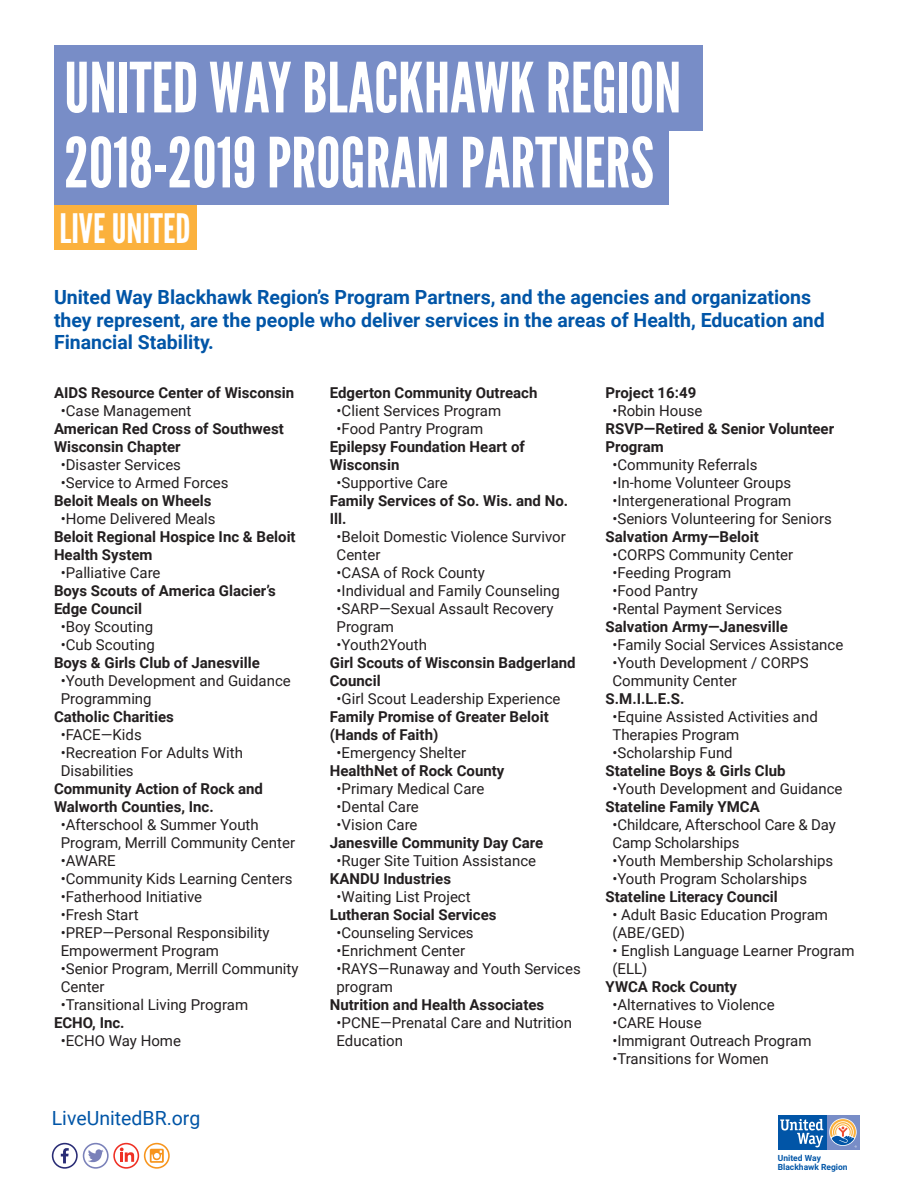
<style>
.page{position:relative;width:918px;height:1188px;background:#fff}
.page>*{position:absolute;margin:0;border:0;box-sizing:border-box;transform-origin:0 0}
.t1{font:69px "League Gothic";color:#fff}
.t2{font:40.5px "League Gothic";color:#fff}
.t3{font:700 19.5px/22.5px "Roboto";color:#0155a7}
.t4{font:19.5px "Roboto";color:#0155a7}
.t5{font:15px/18px "Roboto";color:#231f20}
.t6{font:700 15px/18px "Roboto";color:#231f20}
.t7{font:700 8.55px/8.6px "Roboto";color:#0155a7}
</style>
<div class="page">
<svg style="left:778px;top:1115px;width:82px;height:35px"></svg>
<svg style="left:52px;top:1143px;width:118px;height:26px"></svg>
<div style="left:54px;top:197px;width:143px;height:53px;background:#fbb13d"></div>
<div style="left:54px;top:45px;width:648px;height:86px;background:#788dc7"></div>
<div style="left:54px;top:125px;width:615px;height:80px;background:#788dc7"></div>
<p class="t1" style="left:64px;top:47px;width:619px">UNITED WAY BLACKHAWK REGION</p>
<p class="t1" style="left:64px;top:122px;width:591px">2018-2019 PROGRAM PARTNERS</p>
<p class="t2" style="left:59px;top:204px;width:133px">LIVE UNITED</p>
<p class="t3" style="left:54px;top:285px;width:772px">United Way Blackhawk Region’s Program Partners, and the agencies and organizations they represent, are the people who deliver services in the areas of Health, Education and<br>Financial Stability.</p>
<p class="t6" style="left:54px;top:383px;width:242px">AIDS Resource Center of Wisconsin</p>
<p class="t5" style="left:61px;top:401px;width:132px">•Case Management</p>
<p class="t6" style="left:54px;top:419px;width:231px">American Red Cross of Southwest<br>Wisconsin Chapter</p>
<p class="t5" style="left:61px;top:455px;width:122px">•Disaster Services</p>
<p class="t5" style="left:61px;top:473px;width:169px">•Service to Armed Forces</p>
<p class="t6" style="left:54px;top:491px;width:159px">Beloit Meals on Wheels</p>
<p class="t5" style="left:61px;top:509px;width:156px">•Home Delivered Meals</p>
<p class="t6" style="left:54px;top:527px;width:243px">Beloit Regional Hospice Inc &amp; Beloit<br>Health System</p>
<p class="t5" style="left:61px;top:563px;width:101px">•Palliative Care</p>
<p class="t6" style="left:54px;top:581px;width:224px">Boys Scouts of America Glacier’s<br>Edge Council</p>
<p class="t5" style="left:61px;top:617px;width:94px">•Boy Scouting</p>
<p class="t5" style="left:61px;top:635px;width:96px">•Cub Scouting</p>
<p class="t6" style="left:54px;top:653px;width:207px">Boys &amp; Girls Club of Janesville</p>
<p class="t5" style="left:61px;top:671px;width:232px">•Youth Development and Guidance<br>Programming</p>
<p class="t6" style="left:54px;top:707px;width:121px">Catholic Charities</p>
<p class="t5" style="left:61px;top:725px;width:83px">•FACE—Kids</p>
<p class="t5" style="left:61px;top:743px;width:184px">•Recreation For Adults With<br>Disabilities</p>
<p class="t6" style="left:54px;top:779px;width:211px">Community Action of Rock and<br>Walworth Counties, Inc.</p>
<p class="t5" style="left:61px;top:815px;width:236px">•Afterschool &amp; Summer Youth<br>Program, Merrill Community Center</p>
<p class="t5" style="left:61px;top:851px;width:56px">•AWARE</p>
<p class="t5" style="left:61px;top:869px;width:233px">•Community Kids Learning Centers</p>
<p class="t5" style="left:61px;top:887px;width:143px">•Fatherhood Initiative</p>
<p class="t5" style="left:61px;top:905px;width:80px">•Fresh Start</p>
<p class="t5" style="left:61px;top:923px;width:210px">•PREP—Personal Responsibility<br>Empowerment Program</p>
<p class="t5" style="left:61px;top:959px;width:239px">•Senior Program, Merrill Community<br>Center</p>
<p class="t5" style="left:61px;top:995px;width:189px">•Transitional Living Program</p>
<p class="t6" style="left:54px;top:1013px;width:72px">ECHO, Inc.</p>
<p class="t5" style="left:61px;top:1031px;width:122px">•ECHO Way Home</p>
<p class="t6" style="left:330px;top:383px;width:209px">Edgerton Community Outreach</p>
<p class="t5" style="left:337px;top:401px;width:166px">•Client Services Program</p>
<p class="t5" style="left:337px;top:419px;width:148px">•Food Pantry Program</p>
<p class="t6" style="left:330px;top:437px;width:197px">Epilepsy Foundation Heart of<br>Wisconsin</p>
<p class="t5" style="left:337px;top:473px;width:113px">•Supportive Care</p>
<p class="t6" style="left:330px;top:491px;width:240px">Family Services of So. Wis. and No.<br>Ill.</p>
<p class="t5" style="left:337px;top:527px;width:231px">•Beloit Domestic Violence Survivor<br>Center</p>
<p class="t5" style="left:337px;top:563px;width:150px">•CASA of Rock County</p>
<p class="t5" style="left:337px;top:581px;width:225px">•Individual and Family Counseling</p>
<p class="t5" style="left:337px;top:599px;width:219px">•SARP—Sexual Assault Recovery<br>Program</p>
<p class="t5" style="left:337px;top:635px;width:92px">•Youth2Youth</p>
<p class="t6" style="left:330px;top:653px;width:247px">Girl Scouts of Wisconsin Badgerland<br>Council</p>
<p class="t5" style="left:337px;top:689px;width:226px">•Girl Scout Leadership Experience</p>
<p class="t6" style="left:330px;top:707px;width:220px">Family Promise of Greater Beloit (Hands of Faith)</p>
<p class="t5" style="left:337px;top:743px;width:131px">•Emergency Shelter</p>
<p class="t6" style="left:330px;top:761px;width:176px">HealthNet of Rock County</p>
<p class="t5" style="left:337px;top:779px;width:149px">•Primary Medical Care</p>
<p class="t5" style="left:337px;top:797px;width:84px">•Dental Care</p>
<p class="t5" style="left:337px;top:815px;width:82px">•Vision Care</p>
<p class="t6" style="left:330px;top:833px;width:215px">Janesville Community Day Care</p>
<p class="t5" style="left:337px;top:851px;width:201px">•Ruger Site Tuition Assistance</p>
<p class="t6" style="left:330px;top:869px;width:123px">KANDU Industries</p>
<p class="t5" style="left:337px;top:887px;width:136px">•Waiting List Project</p>
<p class="t6" style="left:330px;top:905px;width:168px">Lutheran Social Services</p>
<p class="t5" style="left:337px;top:923px;width:139px">•Counseling Services</p>
<p class="t5" style="left:337px;top:941px;width:130px">•Enrichment Center</p>
<p class="t5" style="left:337px;top:959px;width:246px">•RAYS—Runaway and Youth Services program</p>
<p class="t6" style="left:330px;top:995px;width:216px">Nutrition and Health Associates</p>
<p class="t5" style="left:337px;top:1013px;width:237px">•PCNE—Prenatal Care and Nutrition<br>Education</p>
<p class="t6" style="left:606px;top:383px;width:92px">Project 16:49</p>
<p class="t5" style="left:612px;top:401px;width:92px">•Robin House</p>
<p class="t6" style="left:606px;top:419px;width:230px">RSVP—Retired &amp; Senior Volunteer<br>Program</p>
<p class="t5" style="left:612px;top:455px;width:147px">•Community Referrals</p>
<p class="t5" style="left:612px;top:473px;width:180px">•In-home Volunteer Groups</p>
<p class="t5" style="left:612px;top:491px;width:181px">•Intergenerational Program</p>
<p class="t5" style="left:612px;top:509px;width:221px">•Seniors Volunteering for Seniors</p>
<p class="t6" style="left:606px;top:527px;width:155px">Salvation Army—Beloit</p>
<p class="t5" style="left:612px;top:545px;width:182px">•CORPS Community Center</p>
<p class="t5" style="left:612px;top:563px;width:121px">•Feeding Program</p>
<p class="t5" style="left:612px;top:581px;width:87px">•Food Pantry</p>
<p class="t5" style="left:612px;top:599px;width:171px">•Rental Payment Services</p>
<p class="t6" style="left:606px;top:617px;width:184px">Salvation Army—Janesville</p>
<p class="t5" style="left:612px;top:635px;width:232px">•Family Social Services Assistance</p>
<p class="t5" style="left:612px;top:653px;width:198px">•Youth Development / CORPS<br>Community Center</p>
<p class="t6" style="left:606px;top:689px;width:80px">S.M.I.L.E.S.</p>
<p class="t5" style="left:612px;top:707px;width:207px">•Equine Assisted Activities and<br>Therapies Program</p>
<p class="t5" style="left:612px;top:743px;width:122px">•Scholarship Fund</p>
<p class="t6" style="left:606px;top:761px;width:181px">Stateline Boys &amp; Girls Club</p>
<p class="t5" style="left:612px;top:779px;width:232px">•Youth Development and Guidance</p>
<p class="t6" style="left:606px;top:797px;width:156px">Stateline Family YMCA</p>
<p class="t5" style="left:612px;top:815px;width:225px">•Childcare, Afterschool Care &amp; Day<br>Camp Scholarships</p>
<p class="t5" style="left:612px;top:851px;width:222px">•Youth Membership Scholarships</p>
<p class="t5" style="left:612px;top:869px;width:196px">•Youth Program Scholarships</p>
<p class="t6" style="left:606px;top:887px;width:174px">Stateline Literacy Council</p>
<p class="t5" style="left:612px;top:905px;width:217px">• Adult Basic Education Program (ABE/GED)</p>
<p class="t5" style="left:612px;top:941px;width:244px">• English Language Learner Program (ELL)</p>
<p class="t6" style="left:606px;top:977px;width:133px">YWCA Rock County</p>
<p class="t5" style="left:612px;top:995px;width:164px">•Alternatives to Violence</p>
<p class="t5" style="left:612px;top:1013px;width:91px">•CARE House</p>
<p class="t5" style="left:612px;top:1031px;width:201px">•Immigrant Outreach Program</p>
<p class="t5" style="left:612px;top:1049px;width:158px">•Transitions for Women</p>
<p class="t4" style="left:52px;top:1104px;width:150px">LiveUnitedBR.org</p>
<p class="t7" style="left:778px;top:1154px;width:71px">United Way<br>Blackhawk Region</p>
</div>
